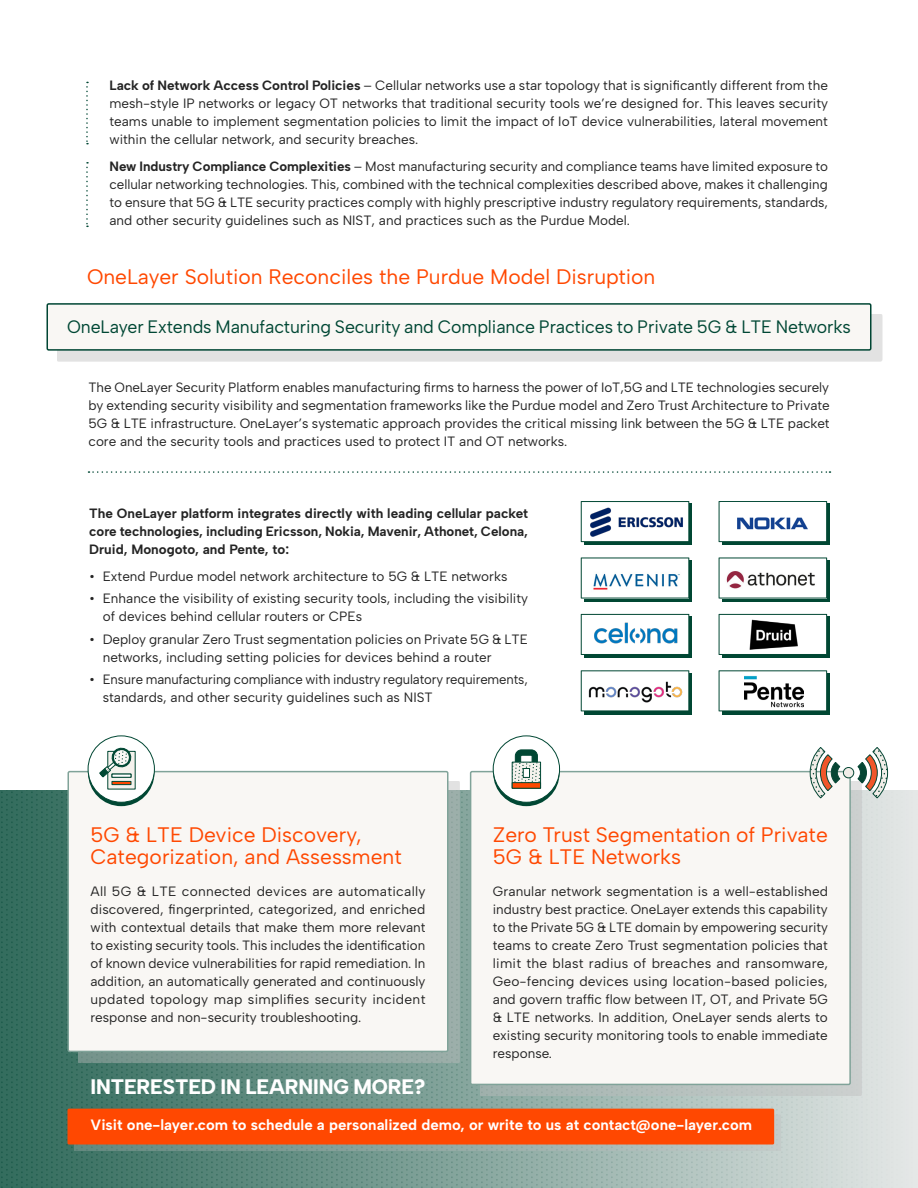
<style>
.page{position:relative;width:918px;height:1188px;background:#fff}
.page>*{position:absolute;margin:0;border:0;box-sizing:border-box;transform-origin:0 0}
.טקסט__רץ{font:21px/22.5px "Albert Sans";color:#ff4801}
.טקסט__רץ-2{font:800 21px "Albert Sans";letter-spacing:-.005em;color:#fff}
.Subtitle{font:18px "Albert Sans";letter-spacing:-.005em;color:#004734}
.טקסט__רץ-3{font:700 15px "Albert Sans";color:#fff}
.טקסט__רץ-4{font:13.5px/18px "Albert Sans";color:#242424;text-align:justify}
.טקסט__רץ-5{font:700 13.5px/18px "Albert Sans";color:#242424;text-align:justify}
.s1{font-weight:700}
</style>
<div class="page">
<div style="left:57px;top:314px;width:825px;height:47px;background:#e2e2e2"></div>
<div style="left:47px;top:304px;width:824px;height:46px;background:#f9f7f4;border-radius:2px"></div>
<div style="left:46px;top:303px;width:826px;height:48px;border:2px solid #004533;border-radius:2px"></div>
<svg style="left:86px;top:82px;width:2px;height:62px"></svg>
<svg style="left:86px;top:162px;width:2px;height:65px"></svg>
<svg style="left:88px;top:471px;width:743px;height:2px"></svg>
<div style="left:722px;top:617px;width:108px;height:41px;background:#004733"></div>
<svg style="left:719px;top:614px;width:108px;height:41px"></svg>
<img style="left:744px;top:617px;width:59px;height:37px">
<div style="left:722px;top:504px;width:108px;height:41px;background:#004733"></div>
<svg style="left:719px;top:501px;width:108px;height:41px"></svg>
<img style="left:722px;top:503px;width:102px;height:38px">
<div style="left:584px;top:504px;width:108px;height:41px;background:#004733"></div>
<svg style="left:581px;top:501px;width:108px;height:41px"></svg>
<img style="left:589px;top:504px;width:95px;height:38px">
<div style="left:722px;top:560px;width:108px;height:41px;background:#004733"></div>
<svg style="left:719px;top:557px;width:108px;height:42px"></svg>
<img style="left:722px;top:564px;width:99px;height:31px">
<div style="left:584px;top:560px;width:108px;height:41px;background:#004733"></div>
<svg style="left:581px;top:557px;width:108px;height:42px;background:#dde6e4"></svg>
<img style="left:585px;top:568px;width:102px;height:24px">
<div style="left:722px;top:673px;width:108px;height:41px;background:#004733"></div>
<svg style="left:719px;top:670px;width:108px;height:41px;background:#e8eeec"></svg>
<img style="left:744px;top:676px;width:60px;height:31px">
<div style="left:584px;top:673px;width:108px;height:41px;background:#004733"></div>
<svg style="left:581px;top:670px;width:108px;height:41px;background:#e7edeb"></svg>
<img style="left:588px;top:682px;width:94px;height:21px">
<div style="left:584px;top:617px;width:108px;height:41px;background:#004733"></div>
<svg style="left:581px;top:614px;width:108px;height:41px"></svg>
<img style="left:593px;top:621px;width:87px;height:27px">
<svg style="left:0;top:790px;width:918px;height:398px;background:#81a299"></svg>
<div style="left:74px;top:1115px;width:707px;height:36px;background:#bdbdbd;opacity:.3"></div>
<div style="left:68px;top:1109px;width:706px;height:36px;background:#ff4801;border-radius:2px"></div>
<div style="left:78px;top:781px;width:381px;height:282px;background:#bdbdbd;opacity:.43"></div>
<div style="left:68px;top:772px;width:380px;height:279px;background:#f9f7f4;border-radius:2px"></div>
<div style="left:68px;top:771px;width:380px;height:281px;border:2px solid #80a399;border-radius:2px"></div>
<div style="left:480px;top:781px;width:381px;height:315px;background:#bdbdbd;opacity:.43"></div>
<div style="left:471px;top:772px;width:379px;height:312px;background:#f9f7f4;border-radius:2px"></div>
<div style="left:470px;top:771px;width:381px;height:314px;border:2px solid #80a399;border-radius:2px"></div>
<svg style="left:493px;top:740px;width:67px;height:66px"></svg>
<div style="left:493px;top:736px;width:67px;height:66px;background:#fff;border-radius:50%"></div>
<div style="left:493px;top:736px;width:67px;height:67px;border:1px solid #004733;border-radius:50%"></div>
<svg style="left:512px;top:749px;width:29px;height:33px"></svg>
<div style="left:523px;top:768px;width:7px;height:10px;background:#fff;border:1px solid #004733"></div>
<div style="left:512px;top:782px;width:29px;height:7px;background:#ff4700;border:1px solid #004733"></div>
<svg style="left:857px;top:747px;width:32px;height:52px"></svg>
<div style="left:843px;top:767px;width:11px;height:11px;background:#f1ede8;border-radius:50%"></div>
<div style="left:843px;top:767px;width:11px;height:11px;border:1px solid #054634;border-radius:50%"></div>
<svg style="left:809px;top:747px;width:32px;height:52px"></svg>
<svg style="left:88px;top:740px;width:66px;height:66px"></svg>
<div style="left:88px;top:736px;width:66px;height:66px;background:#fff;border-radius:50%"></div>
<div style="left:88px;top:736px;width:67px;height:67px;border:1px solid #004733;border-radius:50%"></div>
<svg style="left:99px;top:747px;width:37px;height:43px"></svg>
<p class="טקסט__רץ-4" style="left:110px;top:76px;width:720px"><span class="s1">Lack of Network Access Control Policies</span> – Cellular networks use a star topology that is significantly different from the mesh-style IP networks or legacy OT networks that traditional security tools we’re designed for. This leaves security teams unable to implement segmentation policies to limit the impact of IoT device vulnerabilities, lateral movement within the cellular network, and security breaches.</p>
<p class="טקסט__רץ-4" style="left:110px;top:157px;width:720px"><span class="s1">New Industry Compliance Complexities</span> – Most manufacturing security and compliance teams have limited exposure to cellular networking technologies. This, combined with the technical complexities described above, makes it challenging to ensure that 5G &amp; LTE security practices comply with highly prescriptive industry regulatory requirements, standards, and other security guidelines such as NIST, and practices such as the Purdue Model.</p>
<h2 class="טקסט__רץ" style="left:87px;top:265px;width:570px">OneLayer Solution Reconciles the Purdue Model Disruption</h2>
<p class="Subtitle" style="left:67px;top:316px;width:785px">OneLayer Extends Manufacturing Security and Compliance Practices to Private 5G &amp; LTE Networks</p>
<p class="טקסט__רץ-4" style="left:88px;top:378px;width:743px">The OneLayer Security Platform enables manufacturing firms to harness the power of IoT,5G and LTE technologies securely by extending security visibility and segmentation frameworks like the Purdue model and Zero Trust Architecture to Private 5G &amp; LTE infrastructure. OneLayer s’ systematic approach provides the critical missing link between the 5G &amp; LTE packet core and the security tools and practices used to protect IT and OT networks.</p>
<p class="טקסט__רץ-5" style="left:89px;top:504px;width:440px">The OneLayer platform integrates directly with leading cellular packet core technologies, including Ericsson, Nokia, Mavenir, Athonet, Celona, Druid, Monogoto, and Pente, to:</p>
<p class="טקסט__רץ-4" style="left:103px;top:567px;width:406px">Extend Purdue model network architecture to 5G &amp; LTE networks</p>
<p class="טקסט__רץ-4" style="left:89px;top:567px;width:7px">•</p>
<p class="טקסט__רץ-4" style="left:89px;top:589px;width:7px">•</p>
<p class="טקסט__רץ-4" style="left:89px;top:630px;width:7px">•</p>
<p class="טקסט__רץ-4" style="left:89px;top:670px;width:7px">•</p>
<p class="טקסט__רץ-4" style="left:103px;top:589px;width:427px">Enhance the visibility of existing security tools, including the visibility</p>
<p class="טקסט__רץ-4" style="left:103px;top:607px;width:261px">of devices behind cellular routers or CPEs</p>
<p class="טקסט__רץ-4" style="left:103px;top:630px;width:427px">Deploy granular Zero Trust segmentation policies on Private 5G &amp; LTE</p>
<p class="טקסט__רץ-4" style="left:103px;top:648px;width:390px">networks, including setting policies for devices behind a router</p>
<p class="טקסט__רץ-4" style="left:103px;top:670px;width:427px">Ensure manufacturing compliance with industry regulatory requirements,</p>
<p class="טקסט__רץ-4" style="left:103px;top:688px;width:331px">standards, and other security guidelines such as NIST</p>
<p class="טקסט__רץ" style="left:91px;top:823px;width:313px">5G &amp; LTE Device Discovery,<br>Categorization, and Assessment</p>
<p class="טקסט__רץ-4" style="left:91px;top:882px;width:337px">All 5G &amp; LTE connected devices are automatically discovered, fingerprinted, categorized, and enriched with contextual details that make them more relevant to existing security tools. This includes the identification of known device vulnerabilities for rapid remediation In. addition, an automatically generated and continuously updated topology map simplifies security incident response and non-security troubleshooting.</p>
<p class="טקסט__רץ" style="left:493px;top:823px;width:337px">Zero Trust Segmentation of Private<br>5G &amp; LTE Networks</p>
<p class="טקסט__רץ-4" style="left:493px;top:882px;width:337px">Granular network segmentation is a well-established industry best practice. OneLayer extends this capability to the Private 5G &amp; LTE domain by empowering security teams to create Zero Trust segmentation policies that limit the blast radius of breaches and ransomware, Geo-fencing devices using location-based policies, and govern traffic flow between IT, OT, and Private 5G &amp; LTE networks In. addition, OneLayer sends alerts to existing security monitoring tools to enable immediate response.</p>
<p class="טקסט__רץ-2" style="left:91px;top:1073px;width:336px">INTERESTED IN LEARNING MORE?</p>
<p class="טקסט__רץ-3" style="left:91px;top:1115px;width:663px">Visit one-layer.com to schedule a personalized demo, or write to us at contact@one-layer.com</p>
</div>
